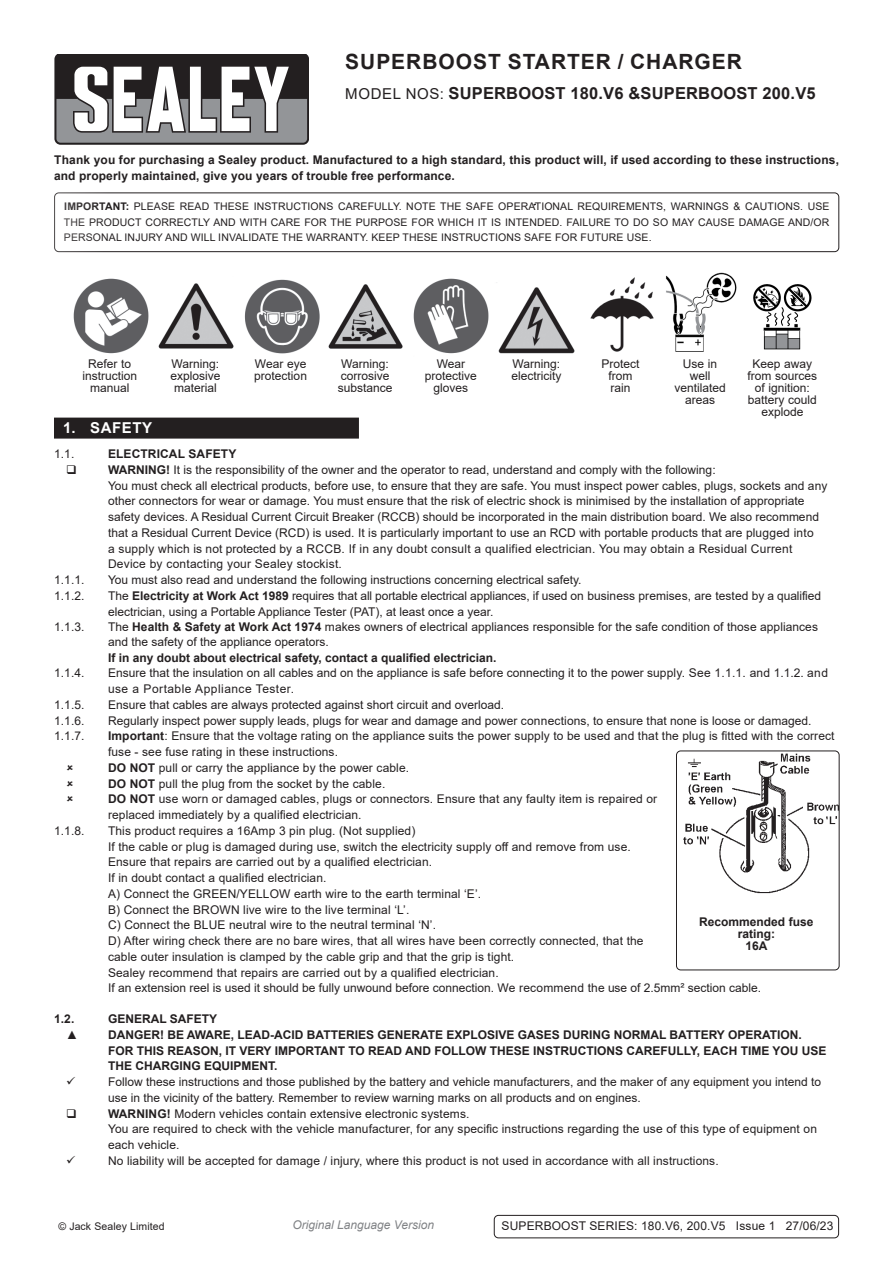
<style>
.page{position:relative;width:893px;height:1263px;background:#fff}
.page>*{position:absolute;margin:0;border:0;box-sizing:border-box;transform-origin:0 0}
.Product_Description{font:700 21px "Arial";letter-spacing:.045em;color:#231f20}
.Product_Description-2{font:700 16.5px "Arial";letter-spacing:.01em;color:#231f20}
.t1{font:700 15px "Arial";letter-spacing:.035em;color:#fff}
.Body{font:12px/15.8px "Arial";letter-spacing:.005em;color:#231f20}
.Body-2{font:700 12px/15.8px "Arial";color:#231f20}
.Body__Tabbed_18pt{font:12px "Arial";letter-spacing:.01em;color:#231f20}
.Body__Footer{font:12px "Arial";letter-spacing:.01em;color:#231f20}
.t2{font:italic 12px "Arial";color:#808285}
.Body__Justified__7pt{font:10.5px/15.8px "Arial";letter-spacing:.01em;color:#231f20;text-align:justify}
.s1{font-weight:400;font-size:15px}
.s2{font-weight:700}
</style>
<div class="page">
<svg style="left:54px;top:54px;width:255px;height:90px"></svg>
<div style="left:54px;top:192px;width:785px;height:60px;border:1px solid #231f20;border-radius:4px"></div>
<div style="left:54px;top:418px;width:305px;height:21px;background:#231f20"></div>
<img style="left:73px;top:278px;width:416px;height:76px">
<img style="left:496px;top:282px;width:79px;height:72px">
<img style="left:590px;top:273px;width:147px;height:79px">
<img style="left:753px;top:284px;width:59px;height:66px">
<img style="left:678px;top:751px;width:161px;height:143px">
<div style="left:676px;top:750px;width:163px;height:220px;border:1px solid #231f20;border-radius:4px"></div>
<div style="left:494px;top:1215px;width:345px;height:23px;border:1px solid #231f20;border-radius:4px"></div>
<p class="Product_Description" style="left:345px;top:47px;width:398px">SUPERBOOST STARTER / CHARGER</p>
<p class="Product_Description-2" style="left:345px;top:82px;width:472px"><span class="s1">MODEL NOS:</span> SUPERBOOST 180.V6 &amp;SUPERBOOST 200.V5</p>
<p class="Body-2" style="left:54px;top:152px;width:786px">Thank you for purchasing a Sealey product. Manufactured to a high standard, this product will, if used according to these instructions, and properly maintained, give you years of trouble free performance.</p>
<p class="Body__Justified__7pt" style="left:64px;top:198px;width:767px"><span class="s2">IMPORTANT:</span> PLEASE READ THESE INSTRUCTIONS CAREFULLY. NOTE THE SAFE OPERATIONAL REQUIREMENTS, WARNINGS &amp; CAUTIONS. USE THE PRODUCT CORRECTLY AND WITH CARE FOR THE PURPOSE FOR WHICH IT IS INTENDED. FAILURE TO DO SO MAY CAUSE DAMAGE AND/OR PERSONAL INJURY AND WILL INVALIDATE THE WARRANTY. KEEP THESE INSTRUCTIONS SAFE FOR FUTURE USE.</p>
<p class="Body" style="left:88px;top:356px;width:45px">Refer to</p>
<p class="Body" style="left:82px;top:368px;width:56px">instruction</p>
<p class="Body" style="left:90px;top:380px;width:41px">manual</p>
<p class="Body" style="left:172px;top:356px;width:49px">Warning:</p>
<p class="Body" style="left:170px;top:370px;width:52px;line-height:12px;text-align:center">explosive material</p>
<p class="Body" style="left:255px;top:355px;width:53px">Wear eye</p>
<p class="Body" style="left:254px;top:367px;width:54px">protection</p>
<p class="Body" style="left:341px;top:355px;width:49px">Warning:</p>
<p class="Body" style="left:338px;top:369px;width:56px;line-height:12px">corrosive substance</p>
<p class="Body" style="left:437px;top:355px;width:30px">Wear</p>
<p class="Body" style="left:425px;top:367px;width:54px">protective</p>
<p class="Body" style="left:434px;top:379px;width:36px">gloves</p>
<p class="Body" style="left:513px;top:355px;width:49px">Warning:</p>
<p class="Body" style="left:511px;top:367px;width:52px">electricity</p>
<p class="Body" style="left:602px;top:356px;width:40px">Protect</p>
<p class="Body" style="left:609px;top:368px;width:25px">from</p>
<p class="Body" style="left:611px;top:380px;width:22px">rain</p>
<p class="Body" style="left:683px;top:355px;width:36px">Use in</p>
<p class="Body" style="left:690px;top:367px;width:22px">well</p>
<p class="Body" style="left:674px;top:379px;width:53px">ventilated</p>
<p class="Body" style="left:685px;top:391px;width:32px">areas</p>
<p class="Body" style="left:748px;top:357px;width:71px;line-height:12px;text-align:center">Keep away from sources of ignition:</p>
<p class="Body" style="left:748px;top:393px;width:71px;line-height:12px;text-align:center">battery could explode</p>
<p class="t1" style="left:63px;top:417px;width:90px">1. SAFETY</p>
<p class="Body" style="left:54px;top:446px;width:22px">1.1.</p>
<p class="Body-2" style="left:108px;top:446px;width:130px">ELECTRICAL SAFETY</p>
<p class="Body" style="left:108px;top:462px;width:609px"><span class="s2">WARNING!</span> It is the responsibility of the owner and the operator to read, understand and comply with the following:</p>
<p class="Body" style="left:108px;top:477px;width:721px">You must check all electrical products, before use, to ensure that they are safe. You must inspect power cables, plugs, sockets and any other connectors for wear or damage. You must ensure that the risk of electric shock is minimised by the installation of appropriate safety devices. A Residual Current Circuit Breaker (RCCB) should be incorporated in the main distribution board. We also recommend that a Residual Current Device (RCD) is used. It is particularly important to use an RCD with portable products that are plugged into<br>a supply which is not protected by a RCCB. If in any doubt consult a qualified electrician. You may obtain a Residual Current Device by contacting your Sealey stockist.</p>
<p class="Body" style="left:54px;top:572px;width:32px">1.1.1.</p>
<p class="Body" style="left:108px;top:572px;width:475px">You must also read and understand the following instructions concerning electrical safety.</p>
<p class="Body" style="left:54px;top:588px;width:32px">1.1.2.</p>
<p class="Body" style="left:108px;top:588px;width:714px">The <span class="s2">Electricity at Work Act 1989</span> requires that all portable electrical appliances, if used on business premises, are tested by a qualified electrician, using a Portable Appliance Tester (PAT), at least once a year.</p>
<p class="Body" style="left:54px;top:619px;width:32px">1.1.3.</p>
<p class="Body" style="left:108px;top:620px;width:711px;line-height:14.4px">The <span class="s2">Health &amp; Safety at Work Act 1974</span> makes owners of electrical appliances responsible for the safe condition of those appliances and the safety of the appliance operators.</p>
<p class="Body-2" style="left:108px;top:649px;width:390px">If in any doubt about electrical safety, contact a qualified electrician.</p>
<p class="Body" style="left:54px;top:665px;width:32px">1.1.4.</p>
<p class="Body" style="left:108px;top:665px;width:722px">Ensure that the insulation on all cables and on the appliance is safe before connecting it to the power supply. See 1.1.1. and 1.1.2. and use a Portable Appliance Tester.</p>
<p class="Body" style="left:54px;top:697px;width:32px">1.1.5.</p>
<p class="Body" style="left:108px;top:697px;width:398px">Ensure that cables are always protected against short circuit and overload.</p>
<p class="Body" style="left:54px;top:712px;width:32px">1.1.6.</p>
<p class="Body" style="left:108px;top:712px;width:705px">Regularly inspect power supply leads, plugs for wear and damage and power connections, to ensure that none is loose or damaged.</p>
<p class="Body" style="left:54px;top:728px;width:32px">1.1.7.</p>
<p class="Body" style="left:108px;top:728px;width:728px"><span class="s2">Important</span>: Ensure that the voltage rating on the appliance suits the power supply to be used and that the plug is fitted with the correct fuse - see fuse rating in these instructions.</p>
<p class="Body" style="left:108px;top:760px;width:303px"><span class="s2">DO NOT</span> pull or carry the appliance by the power cable.</p>
<p class="Body" style="left:108px;top:775px;width:279px"><span class="s2">DO NOT</span> pull the plug from the socket by the cable.</p>
<p class="Body" style="left:108px;top:791px;width:551px"><span class="s2">DO NOT</span> use worn or damaged cables, plugs or connectors. Ensure that any faulty item is repaired or</p>
<p class="Body" style="left:108px;top:807px;width:255px">replaced immediately by a qualified electrician.</p>
<p class="Body" style="left:54px;top:823px;width:32px">1.1.8.</p>
<p class="Body" style="left:108px;top:823px;width:309px">This product requires a 16Amp 3 pin plug. (Not supplied)</p>
<p class="Body" style="left:108px;top:838px;width:524px">If the cable or plug is damaged during use, switch the electricity supply off and remove from use.</p>
<p class="Body" style="left:108px;top:854px;width:326px">Ensure that repairs are carried out by a qualified electrician.</p>
<p class="Body" style="left:108px;top:870px;width:220px">If in doubt contact a qualified electrician.</p>
<p class="Body__Tabbed_18pt" style="left:108px;top:885px;width:375px">A) Connect the GREEN/YELLOW earth wire to the earth terminal ‘E’.</p>
<p class="Body__Tabbed_18pt" style="left:108px;top:901px;width:303px">B) Connect the BROWN live wire to the live terminal ‘L’.</p>
<p class="Body__Tabbed_18pt" style="left:108px;top:917px;width:329px">C) Connect the BLUE neutral wire to the neutral terminal ‘N’.</p>
<p class="Body" style="left:108px;top:933px;width:537px">D) After wiring check there are no bare wires, that all wires have been correctly connected, that the</p>
<p class="Body" style="left:108px;top:949px;width:408px">cable outer insulation is clamped by the cable grip and that the grip is tight.</p>
<p class="Body" style="left:108px;top:964px;width:392px">Sealey recommend that repairs are carried out by a qualified electrician.</p>
<p class="Body" style="left:108px;top:979px;width:655px">If an extension reel is used it should be fully unwound before connection. We recommend the use of 2.5mm² section cable.</p>
<p class="Body-2" style="left:54px;top:1011px;width:22px">1.2.</p>
<p class="Body-2" style="left:108px;top:1011px;width:111px">GENERAL SAFETY</p>
<p class="Body" style="left:66px;top:1027px;width:13px">▲</p>
<p class="Body-2" style="left:108px;top:1027px;width:720px">DANGER! BE AWARE, LEAD-ACID BATTERIES GENERATE EXPLOSIVE GASES DURING NORMAL BATTERY OPERATION.<br>FOR THIS REASON, IT VERY IMPORTANT TO READ AND FOLLOW THESE INSTRUCTIONS CAREFULLY, EACH TIME YOU USE<br>THE CHARGING EQUIPMENT.</p>
<p class="Body" style="left:108px;top:1074px;width:715px">Follow these instructions and those published by the battery and vehicle manufacturers, and the maker of any equipment you intend to use in the vicinity of the battery. Remember to review warning marks on all products and on engines.</p>
<p class="Body" style="left:108px;top:1105px;width:363px"><span class="s2">WARNING!</span> Modern vehicles contain extensive electronic systems.</p>
<p class="Body" style="left:108px;top:1121px;width:710px">You are required to check with the vehicle manufacturer, for any specific instructions regarding the use of this type of equipment on each vehicle.</p>
<p class="Body" style="left:108px;top:1153px;width:612px">No liability will be accepted for damage / injury, where this product is not used in accordance with all instructions.</p>
<p class="Body-2" style="left:699px;top:914px;width:116px">Recommended fuse</p>
<p class="Body-2" style="left:738px;top:926px;width:39px">rating:</p>
<p class="Body-2" style="left:746px;top:938px;width:24px">16A</p>
<p class="Body__Justified__7pt" style="left:58px;top:1219px;width:108px">© Jack Sealey Limited</p>
<p class="t2" style="left:293px;top:1217px;width:143px">Original Language Version</p>
<p class="Body__Footer" style="left:501px;top:1218px;width:333px">SUPERBOOST SERIES: 180.V6, 200.V5 Issue 1 27/06/23</p>
</div>
